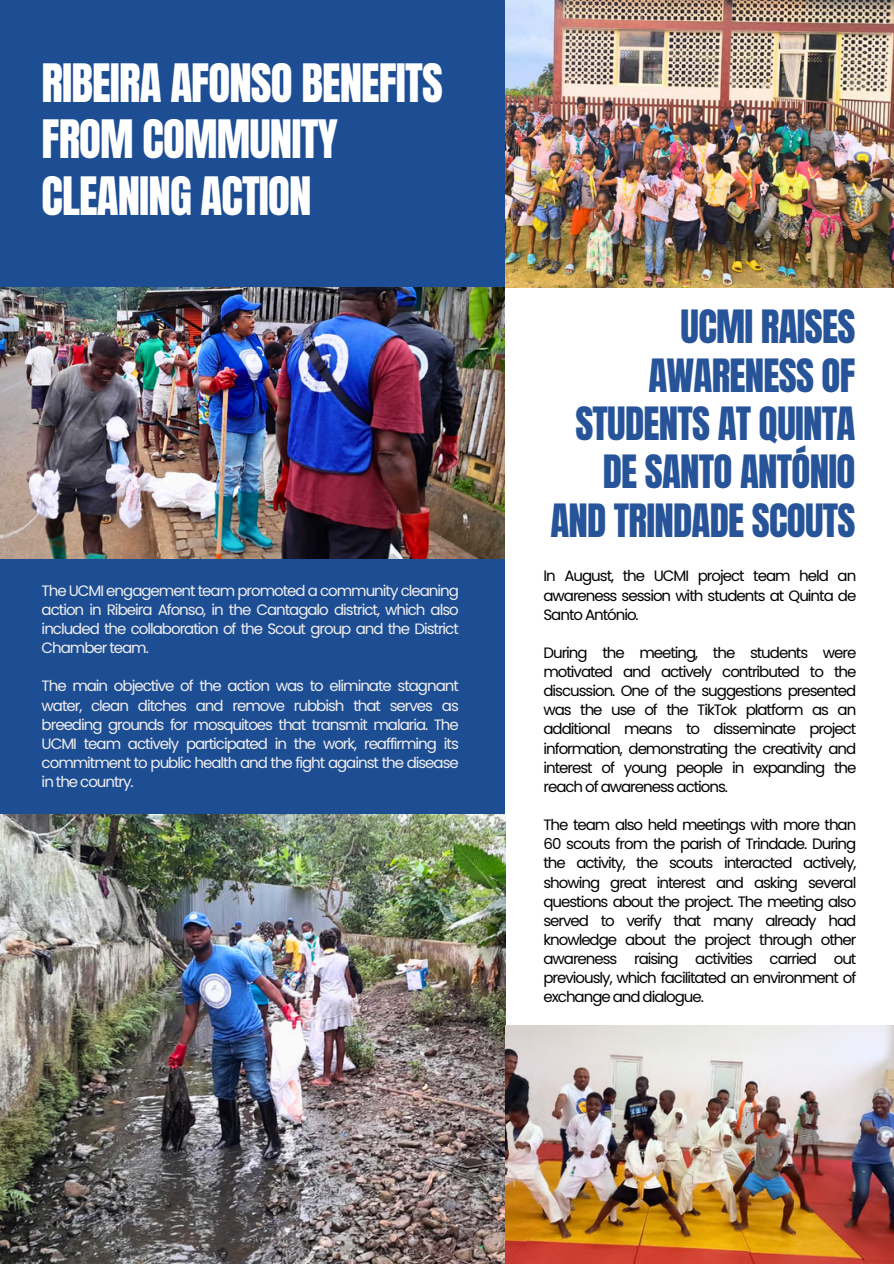
<style>
.page{position:relative;width:894px;height:1264px;background:#fff}
.page>*{position:absolute;margin:0;border:0;box-sizing:border-box;transform-origin:0 0}
.t1{font:45px/56.2px "Anton";letter-spacing:-.02em;color:#fff}
.t2{font:39px/48.3px "Anton";letter-spacing:-.02em;color:#275499;text-align:right}
.t3{font:15px/19.2px "Poppins";letter-spacing:-.07em;color:#000;text-align:justify}
.t4{font:15px/19.2px "Poppins";letter-spacing:-.07em;color:#f0eff0;text-align:justify}
</style>
<div class="page">
<div style="left:0;top:0;width:893px;height:1263px;background:#1d4d93"></div>
<img style="left:0;top:287px;width:504px;height:271px">
<div style="left:505px;top:43px;width:388px;height:1220px;background:#fff"></div>
<img style="left:505px;top:0;width:388px;height:287px">
<img style="left:0;top:814px;width:505px;height:449px">
<img style="left:505px;top:1025px;width:388px;height:238px">
<p class="t1" style="left:42px;top:56px;width:402px">RIBEIRA AFONSO BENEFITS<br>FROM COMMUNITY<br>CLEANING ACTION</p>
<p class="t4" style="left:42px;top:581px;width:418px">The UCMI engagement team promoted a community cleaning action in Ribeira Afonso, in the Cantagalo district, which also included the collaboration of the Scout group and the District Chamber team.</p>
<p class="t4" style="left:42px;top:676px;width:418px">The main objective of the action was to eliminate stagnant water, clean ditches and remove rubbish that serves as breeding grounds for mosquitoes that transmit malaria. The UCMI team actively participated in the work, reaffirming its commitment to public health and the fight against the disease in the country.</p>
<p class="t2" style="left:550px;top:303px;width:306px">UCMI RAISES<br>AWARENESS OF<br>STUDENTS AT QUINTA<br>DE SANTO ANTÓNIO<br>AND TRINDADE SCOUTS</p>
<h2 class="t3" style="left:543px;top:566px;width:314px">In August, the UCMI project team held an awareness session with students at Quinta de Santo António.</h2>
<p class="t3" style="left:543px;top:643px;width:314px">During the meeting, the students were motivated and actively contributed to the discussion. One of the suggestions presented was the use of the TikTok platform as an additional means to disseminate project information, demonstrating the creativity and interest of young people in expanding the reach of awareness actions.</p>
<p class="t3" style="left:543px;top:815px;width:314px">The team also held meetings with more than 60 scouts from the parish of Trindade. During the activity, the scouts interacted actively, showing great interest and asking several questions about the project. The meeting also served to verify that many already had knowledge about the project through other awareness raising activities carried out previously, which facilitated an environment of exchange and dialogue.</p>
</div>
